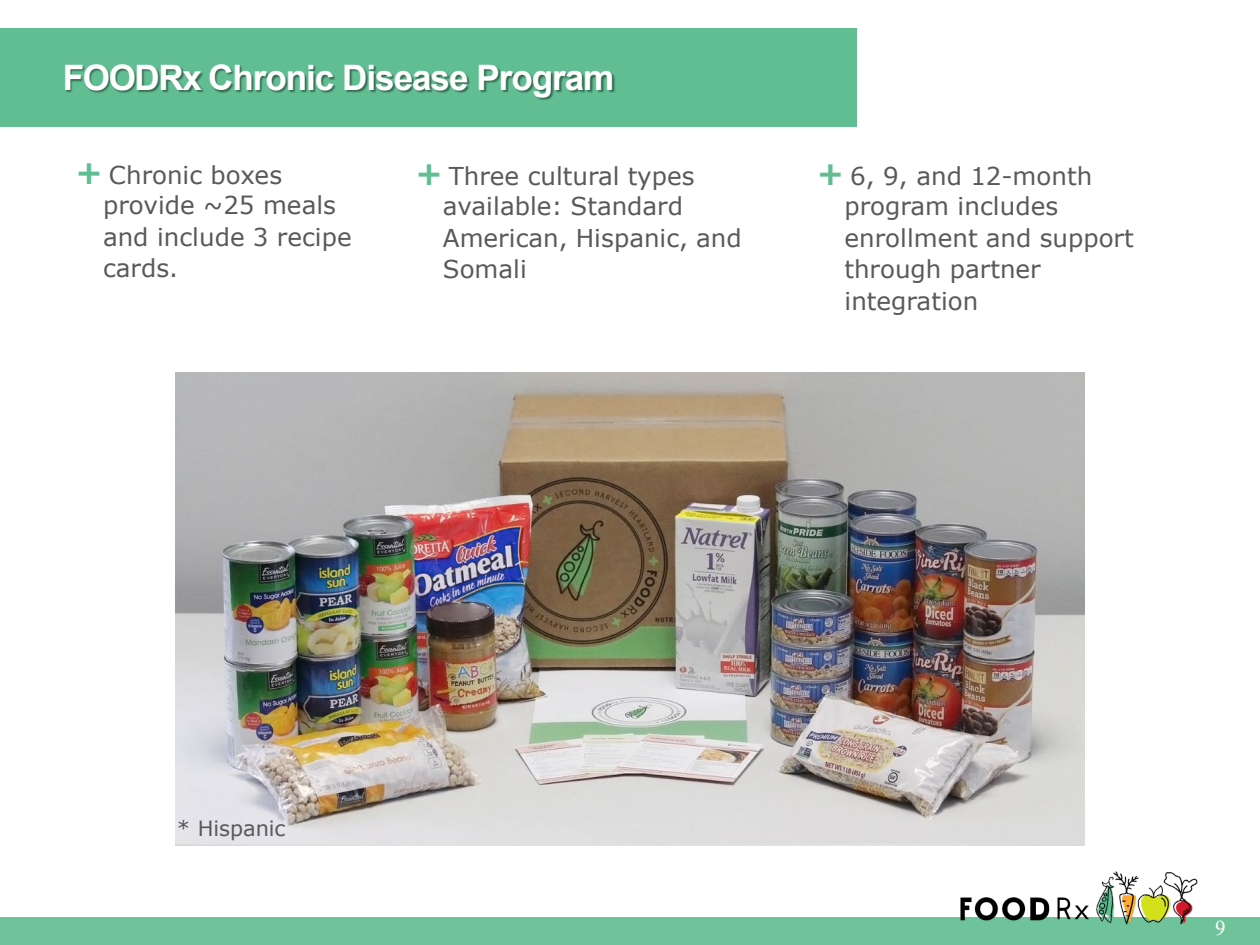
<style>
.page{position:relative;width:1260px;height:945px;background:#fff}
.page>*{position:absolute;margin:0;border:0;box-sizing:border-box;transform-origin:0 0}
.t1{font:700 35px "Arial";letter-spacing:-.03em;color:#fff}
.t2{font:24.5px/31.2px "Verdana";color:#595959}
.t3{font:21px "Verdana";letter-spacing:-.005em;color:#595959}
.t4{font:21px "Times New Roman";color:#fff}
.s1{font-weight:700;font-size:31.5px;color:#60be92}
</style>
<div class="page">
<div style="left:0;top:917px;width:1260px;height:28px;background:#6ec39b"></div>
<img style="left:1096px;top:876px;width:17px;height:47px">
<img style="left:1139px;top:885px;width:24px;height:38px">
<img style="left:1163px;top:872px;width:35px;height:53px">
<img style="left:1113px;top:871px;width:26px;height:54px">
<img style="left:960px;top:897px;width:129px;height:24px">
<img style="left:176px;top:373px;width:908px;height:472px">
<div style="left:0;top:28px;width:857px;height:98px;background:#60be92"></div>
<img style="left:65px;top:65px;width:121px;height:28px">
<img style="left:186px;top:65px;width:429px;height:35px">
<h1 class="t1" style="left:63px;top:53px;width:553px">FOODRx Chronic Disease Program</h1>
<p class="t2" style="left:103px;top:159px;width:250px;text-indent:-28px"><span class="s1">+</span> Chronic boxes provide ~25 meals and include 3 recipe cards.</p>
<p class="t2" style="left:443px;top:160px;width:300px;text-indent:-28px"><span class="s1">+</span> Three cultural types available: Standard<br>American, Hispanic, and<br>Somali</p>
<p class="t2" style="left:844px;top:160px;width:291px;text-indent:-28px"><span class="s1">+</span> 6, 9, and 12-month program includes enrollment and support through partner integration</p>
<p class="t3" style="left:177px;top:814px;width:110px">* Hispanic</p>
<p class="t4" style="left:1215px;top:913px;width:12px">9</p>
</div>
